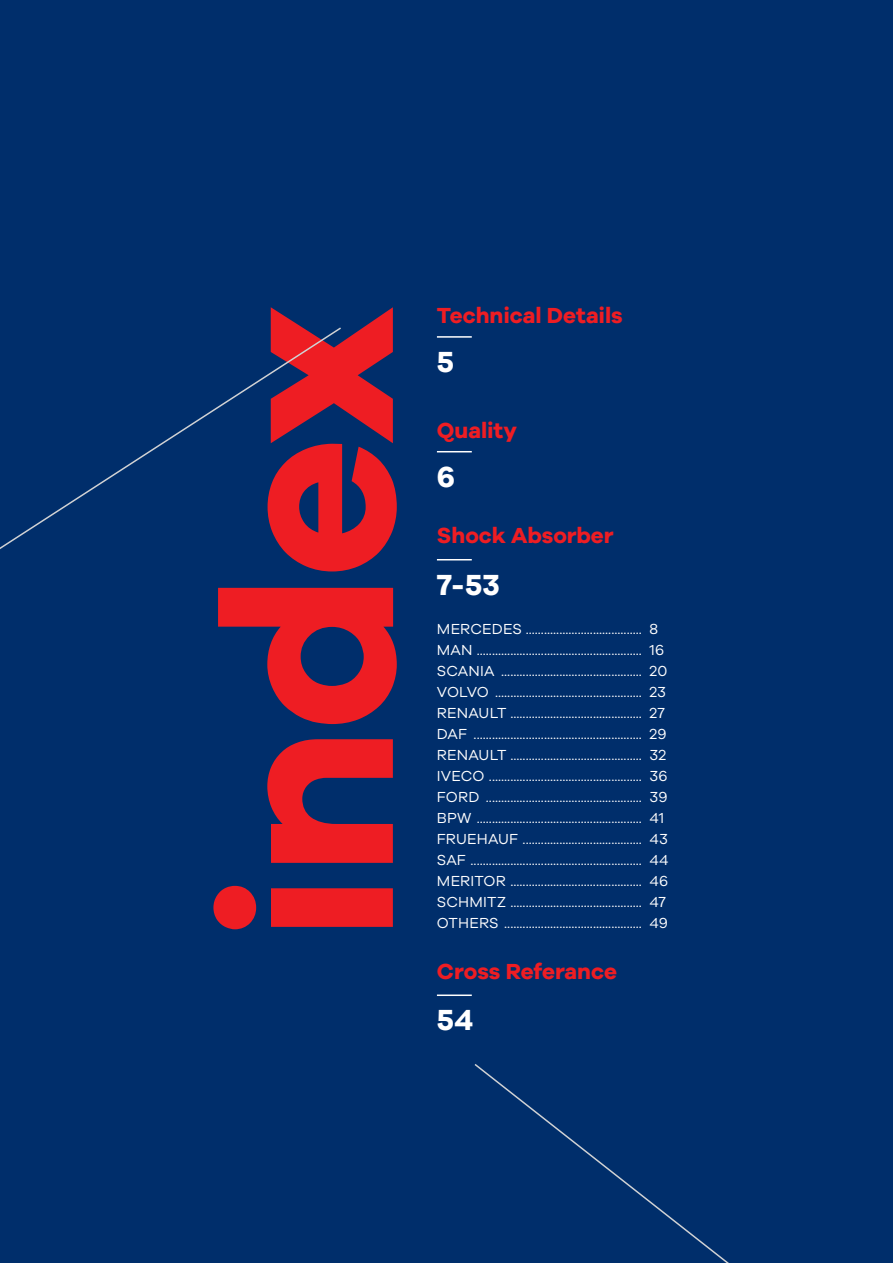
<style>
.page{position:relative;width:893px;height:1263px;background:#002e6b}
.page>*{position:absolute;margin:0;border:0;box-sizing:border-box;transform-origin:0 0}
.t1{font:700 242.85px "Galyon";letter-spacing:-.02em;color:#ee1d23}
.t2{font:700 30px "Galyon";color:#fff}
.t3{font:700 22.5px "Galyon";color:#ee1d23}
.t4{font:15px/21px "Galyon";letter-spacing:.01em;color:#fff;text-align:justify}
</style>
<div class="page">
<hr style="left:437px;top:559px;width:35px;height:1px;background:#fff">
<hr style="left:437px;top:994px;width:35px;height:2px;background:#fff">
<hr style="left:437px;top:451px;width:35px;height:1px;background:#fff">
<hr style="left:437px;top:336px;width:35px;height:2px;background:#fff">
<svg style="left:474px;top:1064px;width:255px;height:199px"></svg>
<svg style="left:0;top:327px;width:341px;height:222px"></svg>
<h1 class="t1" style="left:160px;top:943px;width:643px;rotate:-90deg">index</h1>
<h3 class="t3" style="left:437px;top:301px;width:187px">Technical Details</h3>
<h2 class="t2" style="left:437px;top:343px;width:19px">5</h2>
<h3 class="t3" style="left:437px;top:416px;width:82px">Quality</h3>
<h2 class="t2" style="left:437px;top:458px;width:20px">6</h2>
<h3 class="t3" style="left:437px;top:521px;width:178px">Shock Absorber</h3>
<h2 class="t2" style="left:437px;top:566px;width:64px">7-53</h2>
<p class="t4" style="left:437px;top:617px;width:207px">MERCEDES ......................................<br>MAN ......................................................<br>SCANIA ..............................................<br>VOLVO ................................................<br>RENAULT ...........................................<br>DAF .......................................................<br>RENAULT ...........................................<br>IVECO ..................................................<br>FORD ...................................................<br>BPW ......................................................<br>FRUEHAUF .......................................<br>SAF ........................................................<br>MERITOR ...........................................<br>SCHMITZ ...........................................<br>OTHERS .............................................</p>
<p class="t4" style="left:649px;top:617px;width:21px;text-align:left">8<br>16<br>20<br>23<br>27<br>29<br>32<br>36<br>39<br>41<br>43<br>44<br>46<br>47<br>49</p>
<h3 class="t3" style="left:437px;top:957px;width:182px">Cross Referance</h3>
<h2 class="t2" style="left:437px;top:1001px;width:38px">54</h2>
</div>
